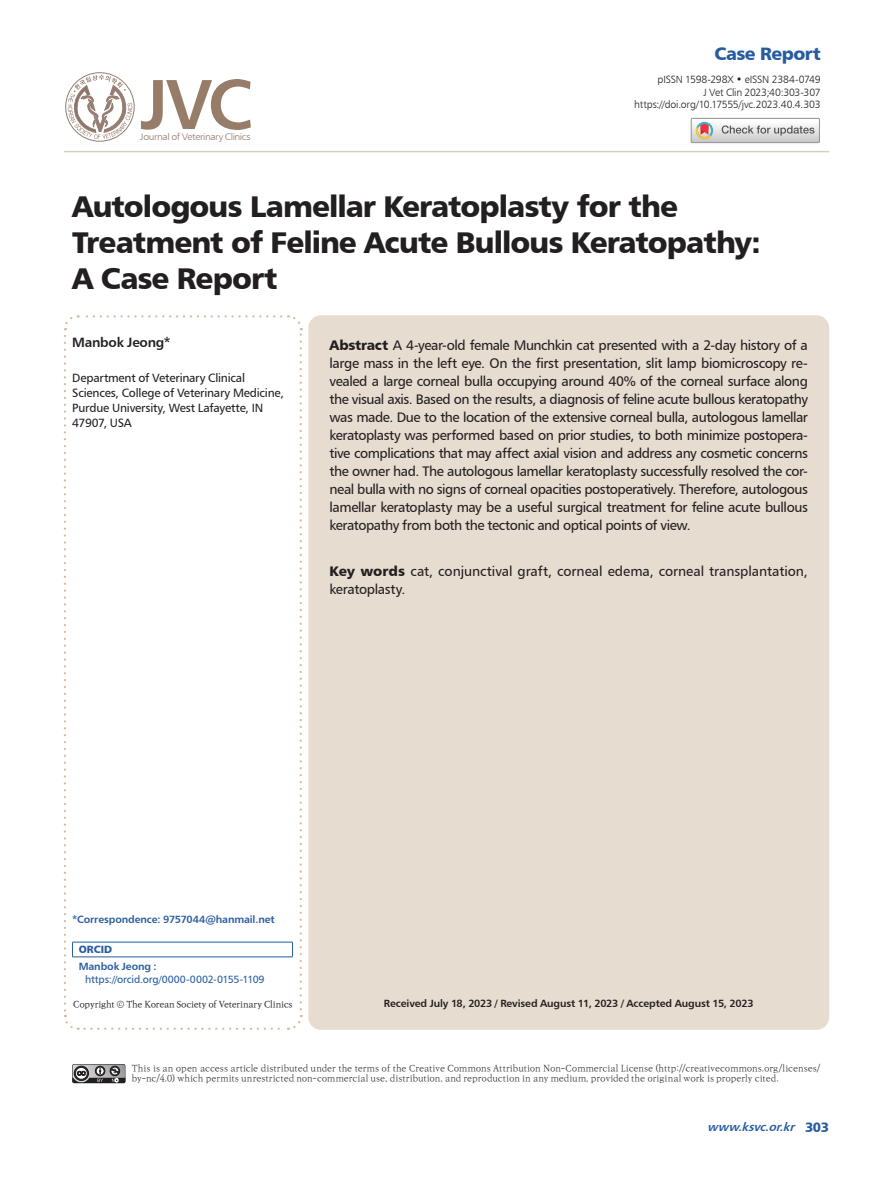
<style>
.page{position:relative;width:893px;height:1191px;background:#fff}
.page>*{position:absolute;margin:0;border:0;box-sizing:border-box;transform-origin:0 0}
.t1{font:70.5px "Humanist 777 BT Bold B";color:#977c6a}
.t2{font:30px/36px "Humanist 777 BT Black B";letter-spacing:-.035em;color:#231f20}
.t3{font:18px "Humanist 777 BT Black B";letter-spacing:-.03em;color:#275ca0}
.t4{font:13.8px/18px "Humanist 777 BT Roman B";letter-spacing:-.015em;color:#231f20;text-align:justify}
.t5{font:13.5px "Humanist 777 BT Bold B";letter-spacing:-.02em;color:#231f20}
.t6{font:12px/15px "Humanist 777 BT Roman B";letter-spacing:-.015em;color:#231f20}
.t7{font:italic 12px "Humanist 777 BT Bold B";color:#275ca0}
.t8{font:10.5px/12.6px "Humanist 777 BT Light B";letter-spacing:-.02em;color:#231f20;text-align:right}
.t9{font:10.5px "Humanist 777 BT Bold B";letter-spacing:-.015em;color:#231f20}
.t10{font:10.5px/17.1px "Humanist 777 BT Bold B";letter-spacing:-.01em;color:#275ca0}
.t11{font:10.5px "Humanist 777 BT Roman B";letter-spacing:-.015em;color:#275ca0}
.t12{font:9.45px "Humanist 777 BT Light B";letter-spacing:-.045em;color:#917a70;scale:1.11 1}
.t13{font:9px/10.8px "Ko Pub World Batang PL";letter-spacing:.005em;color:#231f20}
.t14{font:9px "Ko Pub World Batang PM";letter-spacing:-.02em;color:#231f20}
.s1{font-family:"Humanist 777 BT Black B"}
.s2{font-family:"Humanist 777 BT Black B";font-style:normal;font-size:13.5px}
</style>
<div class="page">
<hr style="left:64px;top:151px;width:765px;height:1px;background:#d9cdbd">
<svg style="left:72px;top:1064px;width:53px;height:19px"></svg>
<div style="left:65px;top:72px;width:69px;height:69px;border:1px solid #957d72;border-radius:50%"></div>
<svg style="left:68px;top:75px;width:64px;height:64px"></svg>
<div style="left:308px;top:315px;width:521px;height:714px;background:#e6ddd0;border-radius:13px"></div>
<svg style="left:63px;top:315px;width:240px;height:715px"></svg>
<hr style="left:72px;top:956px;width:221px;height:1px;background:#275ca0">
<svg style="left:691px;top:118px;width:128px;height:25px"></svg>
<h1 class="t1" style="left:140px;top:60px;width:114px">JVC</h1>
<p class="t12" style="left:140px;top:131px;width:101px">Journal of Veterinary Clinics</p>
<p class="t3" style="left:714px;top:42px;width:108px">Case Report</p>
<p class="t8" style="left:634px;top:73px;width:188px">pISSN 1598-298X • eISSN 2384-0749<br>J Vet Clin 2023;40:303-307 https://doi.org/10.17555/jvc.2023.40.4.303</p>
<p class="t2" style="left:72px;top:187px;width:690px">Autologous Lamellar Keratoplasty for the<br>Treatment of Feline Acute Bullous Keratopathy:<br>A Case Report</p>
<p class="t5" style="left:72px;top:334px;width:100px">Manbok Jeong*</p>
<p class="t6" style="left:72px;top:370px;width:213px">Department of Veterinary Clinical<br>Sciences, College of Veterinary Medicine,<br>Purdue University, West Lafayette, IN<br>47907, USA</p>
<p class="t4" style="left:330px;top:336px;width:480px"><span class="s1">Abstract</span> A 4-year-old female Munchkin cat presented with a 2-day history of a large mass in the left eye. On the first presentation, slit lamp biomicroscopy re&shy;vealed a large corneal bulla occupying around 40% of the corneal surface along the visual axis. Based on the results, a diagnosis of feline acute bullous keratopathy was made. Due to the location of the extensive corneal bulla, autologous lamellar keratoplasty was performed based on prior studies, to both minimize postopera&shy;tive complications that may affect axial vision and address any cosmetic concerns the owner had. The autologous lamellar keratoplasty successfully resolved the cor&shy;neal bulla with no signs of corneal opacities postoperatively. Therefore, autologous lamellar keratoplasty may be a useful surgical treatment for feline acute bullous keratopathy from both the tectonic and optical points of view.</p>
<p class="t4" style="left:330px;top:561px;width:480px"><span class="s1">Key words</span> cat, conjunctival graft, corneal edema, corneal transplantation, keratoplasty.</p>
<p class="t10" style="left:72px;top:911px;width:204px">*Correspondence: 9757044@hanmail.net</p>
<p class="t10" style="left:79px;top:940px;width:80px"><span class="s1">ORCID<br></span>Manbok Jeong :</p>
<p class="t11" style="left:85px;top:972px;width:181px">https://orcid.org/0000-0002-0155-1109</p>
<p class="t14" style="left:73px;top:997px;width:221px">Copyright © The Korean Society of Veterinary Clinics</p>
<p class="t9" style="left:384px;top:996px;width:371px">Received July 18, 2023 / Revised August 11, 2023 / Accepted August 15, 2023</p>
<p class="t13" style="left:132px;top:1062px;width:690px">This is an open access article distributed under the terms of the Creative Commons Attribution Non-Commercial License (http://creativecommons.org/licenses/ by-nc/4.0) which permits unrestricted non-commercial use, distribution, and reproduction in any medium, provided the original work is properly cited.</p>
<p class="t7" style="left:707px;top:1119px;width:123px">www.ksvc.or.kr <span class="s2">3 0 3</span></p>
</div>
